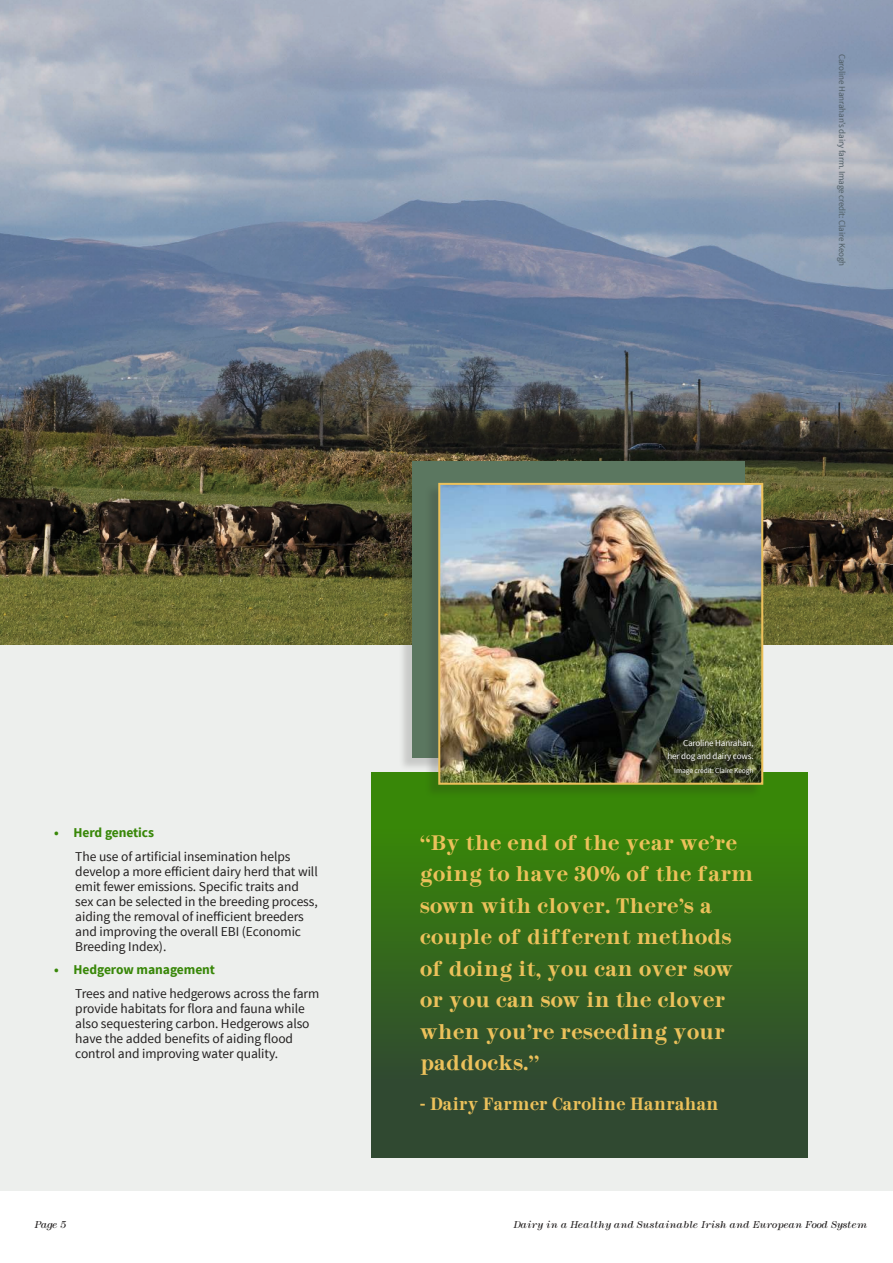
<style>
.page{position:relative;width:893px;height:1263px;background:#fff}
.page>*{position:absolute;margin:0;border:0;box-sizing:border-box;transform-origin:0 0}
.t1{font:700 19.5px/31.5px "Modern";color:#ecc15b;scale:.94 1}
.t2{font:700 16.5px "Modern";letter-spacing:-.015em;color:#ecc15b;scale:.9 1}
.t3{font:13.5px/15px "Source Sans Pro";letter-spacing:-.005em;color:#221f1f}
.t4{font:700 13.5px "Source Sans Pro";letter-spacing:-.005em;color:#388708}
.t5{font:italic 300 9px "Modern";letter-spacing:-.01em;color:#221f1f}
.t6{font:9px "Source Sans Pro";letter-spacing:-.015em;color:#4f5d65}
.t7{font:9px/13.5px "Source Sans Pro";letter-spacing:-.015em;color:#fff;text-align:right}
.t8{font:7.5px "Source Sans Pro";letter-spacing:-.015em;color:#fff}
</style>
<div class="page">
<div style="left:0;top:587px;width:893px;height:604px;background:#edefed"></div>
<img style="left:0;top:0;width:893px;height:644px">
<div style="left:371px;top:773px;width:437px;height:384px;background:linear-gradient(to bottom,#398e03,#2f3f38)"></div>
<div style="left:398px;top:463px;width:345px;height:308px;background:#221f1f;opacity:.18"></div>
<div style="left:412px;top:461px;width:333px;height:296px;background:#5b7760"></div>
<div style="left:425px;top:485px;width:337px;height:314px;background:#221f1f;opacity:.18"></div>
<img style="left:441px;top:486px;width:319px;height:296px">
<div style="left:438px;top:483px;width:325px;height:302px;border:2px solid #ecc15b"></div>
<div style="left:656px;top:733px;width:103px;height:53px;background:#221f1f;opacity:.51"></div>
<p class="t6" style="left:846px;top:54px;width:213px;rotate:90deg">Caroline Hanrahan’s dairy farm. Image credit: Claire Keogh</p>
<p class="t4" style="left:54px;top:824px;width:102px">• Herd genetics</p>
<p class="t3" style="left:75px;top:849px;width:244px">The use of arti昀椀cial insemination helps develop a more e昀昀icient dairy herd that will emit fewer emissions. Speci昀椀c traits and sex can be selected in the breeding process, aiding the removal of ine昀昀icient breeders and improving the overall EBI (Economic Breeding Index).</p>
<p class="t4" style="left:54px;top:961px;width:163px">• Hedgerow management</p>
<p class="t3" style="left:75px;top:986px;width:246px">Trees and native hedgerows across the farm provide habitats for 昀氀ora and fauna while also sequestering carbon. Hedgerows also have the added bene昀椀ts of aiding 昀氀ood control and improving water quality.</p>
<p class="t7" style="left:667px;top:736px;width:88px">Caroline Hanrahan,<br>her dog and dairy cows.</p>
<p class="t8" style="left:674px;top:767px;width:81px">Image credit: Claire Keogh</p>
<h1 class="t1" style="left:420px;top:829px;width:357px">“By the end of the year we’re going to have 30% of the farm sown with clover. There’s a couple of different methods of doing it, you can over sow or you can sow in the clover when you’re reseeding your paddocks.”</h1>
<p class="t2" style="left:420px;top:1097px;width:334px">- Dairy Farmer Caroline Hanrahan</p>
<p class="t5" style="left:34px;top:1220px;width:33px">Page 5</p>
<p class="t5" style="left:513px;top:1220px;width:355px">Dairy in a Healthy and Sustainable Irish and European Food System</p>
</div>
